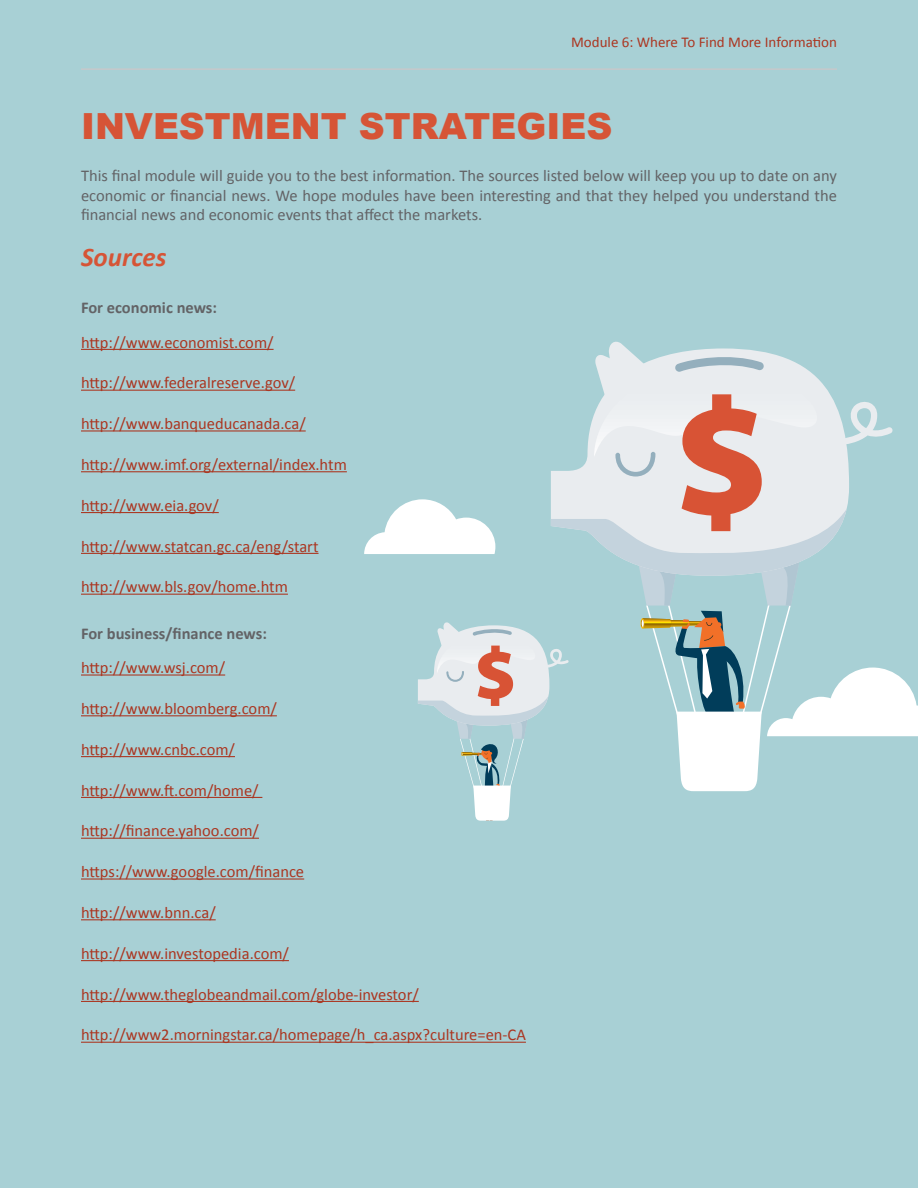
<style>
.page{position:relative;width:918px;height:1188px;background:#a8d0d5}
.page>*{position:absolute;margin:0;border:0;box-sizing:border-box;transform-origin:0 0}
.t1{font:900 36px "Arial";color:#d65436}
.t2{font:italic 700 27px "Calibri";color:#d65436}
.t3{font:16.5px "Calibri";color:#ab3621}
.t4{font:16.5px/19.8px "Calibri";color:#636366;text-align:justify}
.t5{font:700 16.5px "Calibri";color:#636366}
.t6{font:15px "Calibri";color:#ab3621}
</style>
<div class="page">
<svg style="left:364px;top:341px;width:554px;height:480px"></svg>
<hr style="left:81px;top:349px;width:193px;height:1px;background:#ab3621">
<hr style="left:81px;top:390px;width:214px;height:1px;background:#ab3621">
<hr style="left:81px;top:430px;width:225px;height:2px;background:#ab3621">
<hr style="left:81px;top:471px;width:266px;height:1px;background:#ab3621">
<hr style="left:81px;top:512px;width:138px;height:1px;background:#ab3621">
<hr style="left:81px;top:553px;width:238px;height:1px;background:#ab3621">
<hr style="left:81px;top:594px;width:207px;height:1px;background:#ab3621">
<hr style="left:81px;top:674px;width:144px;height:2px;background:#ab3621">
<hr style="left:81px;top:715px;width:196px;height:1px;background:#ab3621">
<hr style="left:81px;top:756px;width:154px;height:1px;background:#ab3621">
<hr style="left:81px;top:797px;width:181px;height:1px;background:#ab3621">
<hr style="left:81px;top:838px;width:178px;height:1px;background:#ab3621">
<hr style="left:81px;top:878px;width:223px;height:2px;background:#ab3621">
<hr style="left:81px;top:919px;width:135px;height:1px;background:#ab3621">
<hr style="left:81px;top:960px;width:208px;height:1px;background:#ab3621">
<hr style="left:81px;top:1001px;width:338px;height:1px;background:#ab3621">
<hr style="left:81px;top:1042px;width:445px;height:1px;background:#ab3621">
<hr style="left:81px;top:68px;width:756px;height:2px;background:#c7c8ca">
<p class="t6" style="left:571px;top:33px;width:267px">Module 6: Where To Find More Information</p>
<p class="t1" style="left:81px;top:100px;width:533px">INVESTMENT STRATEGIES</p>
<p class="t4" style="left:81px;top:166px;width:758px">This final module will guide you to the best information. The sources listed below will keep you up to date on any economic or financial news. We hope modules have been interesting and that they helped you understand the financial news and economic events that affect the markets.</p>
<p class="t2" style="left:81px;top:240px;width:87px">Sources</p>
<p class="t5" style="left:81px;top:297px;width:138px">For economic news:</p>
<p class="t3" style="left:81px;top:332px;width:194px">http://www.economist.com/</p>
<p class="t3" style="left:81px;top:372px;width:216px">http://www.federalreserve.gov/</p>
<p class="t3" style="left:81px;top:413px;width:226px">http://www.banqueducanada.ca/</p>
<p class="t3" style="left:81px;top:454px;width:267px">http://www.imf.org/external/index.htm</p>
<p class="t3" style="left:81px;top:495px;width:139px">http://www.eia.gov/</p>
<p class="t3" style="left:81px;top:536px;width:239px">http://www.statcan.gc.ca/eng/start</p>
<p class="t3" style="left:81px;top:576px;width:208px">http://www.bls.gov/home.htm</p>
<p class="t5" style="left:81px;top:623px;width:187px">For business/finance news:</p>
<p class="t3" style="left:81px;top:657px;width:146px">http://www.wsj.com/</p>
<p class="t3" style="left:81px;top:698px;width:197px">http://www.bloomberg.com/</p>
<p class="t3" style="left:81px;top:739px;width:155px">http://www.cnbc.com/</p>
<p class="t3" style="left:81px;top:780px;width:179px">http://www.ft.com/home/</p>
<p class="t3" style="left:81px;top:820px;width:179px">http://finance.yahoo.com/</p>
<p class="t3" style="left:81px;top:861px;width:225px">https://www.google.com/finance</p>
<p class="t3" style="left:81px;top:902px;width:136px">http://www.bnn.ca/</p>
<p class="t3" style="left:81px;top:943px;width:209px">http://www.investopedia.com/</p>
<p class="t3" style="left:81px;top:984px;width:339px">http://www.theglobeandmail.com/globe-investor/</p>
<p class="t3" style="left:81px;top:1024px;width:446px">http://www2.morningstar.ca/homepage/h_ca.aspx?culture=en-CA</p>
</div>
